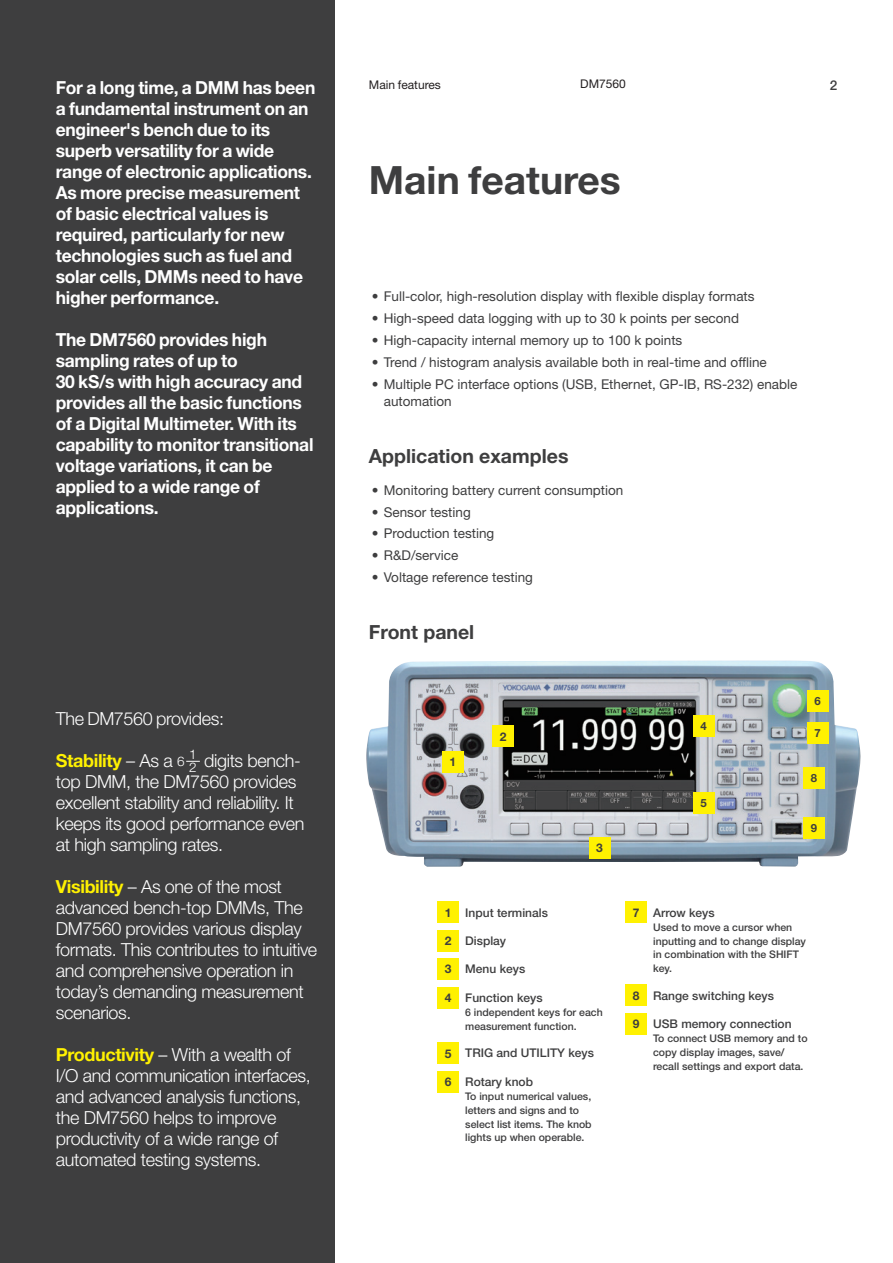
<style>
.page{position:relative;width:893px;height:1263px;background:#fff}
.page>*{position:absolute;margin:0;border:0;box-sizing:border-box;transform-origin:0 0}
.title_26pt___26pt{font:700 39px "Helvetica Neue LT Std";color:#3e3e3f}
.H_1_-_13pt___14pt{font:700 19.5px "Helvetica Neue LT Std";color:#3e3e3f}
.Value_proposition{font:700 18px/21px "Helvetica Neue LT Std";letter-spacing:-.015em;color:#fff}
.Value_proposition-2{font:300 18px/21px "Helvetica Neue LT Std";letter-spacing:-.02em;color:#fff}
.Value_proposition-3{font:700 18px "Helvetica Neue LT Std";letter-spacing:-.02em;color:#fff101}
.t1{font:13.5px/17.5px "Helvetica Neue LT Std";color:#3e3e3f}
.t2{font:500 13.5px "Helvetica Neue LT Std";color:#3e3e3f}
.t3{font:300 13.2px/12.8px "Helvetica Neue LT Std";color:#fff}
.interfaces-main{font:500 12px "Helvetica Neue LT Std";color:#3e3e3f}
.t4{font:12px "Helvetica Neue LT Std";color:#231f20}
.t5{font:700 12px "Helvetica Neue LT Std";color:#3e3e3f}
.t6{font:700 11.4px "Helvetica Neue LT Std";color:#3e3e3f}
.interfaces-main-2{font:500 10.5px/13.6px "Helvetica Neue LT Std";color:#3e3e3f}
.s1{font-weight:300;color:#fff}
.s2{font-weight:700;color:#fff101}
</style>
<div class="page">
<div style="left:0;top:0;width:335px;height:1263px;background:#3e3e3f"></div>
<img style="left:366px;top:660px;width:495px;height:207px">
<svg style="left:186px;top:761px;width:14px;height:1px"></svg>
<div style="left:438px;top:902px;width:21px;height:21px;background:#fff101"></div>
<div style="left:438px;top:930px;width:21px;height:21px;background:#fff101"></div>
<div style="left:438px;top:958px;width:21px;height:22px;background:#fff101"></div>
<div style="left:438px;top:987px;width:21px;height:21px;background:#fff101"></div>
<div style="left:438px;top:1042px;width:21px;height:22px;background:#fff101"></div>
<div style="left:438px;top:1071px;width:21px;height:21px;background:#fff101"></div>
<div style="left:625px;top:902px;width:22px;height:21px;background:#fff101"></div>
<div style="left:625px;top:985px;width:22px;height:21px;background:#fff101"></div>
<div style="left:625px;top:1013px;width:22px;height:21px;background:#fff101"></div>
<div style="left:693px;top:792px;width:21px;height:21px;background:#fff101"></div>
<div style="left:807px;top:690px;width:21px;height:22px;background:#fff101"></div>
<div style="left:803px;top:817px;width:21px;height:21px;background:#fff101"></div>
<div style="left:807px;top:722px;width:21px;height:21px;background:#fff101"></div>
<div style="left:803px;top:768px;width:21px;height:21px;background:#fff101"></div>
<div style="left:693px;top:715px;width:21px;height:21px;background:#fff101"></div>
<div style="left:589px;top:837px;width:21px;height:21px;background:#fff101"></div>
<div style="left:492px;top:726px;width:22px;height:21px;background:#fff101"></div>
<div style="left:442px;top:751px;width:21px;height:21px;background:#fff101"></div>
<p class="Value_proposition" style="left:56px;top:76px;width:261px">For a long time, a DMM has been a fundamental instrument on an engineer's bench due to its superb versatility for a wide range of electronic applications.</p>
<p class="Value_proposition" style="left:56px;top:181px;width:249px">As more precise measurement of basic electrical values is required, particularly for new technologies such as fuel and solar cells, DMMs need to have higher performance.</p>
<p class="Value_proposition" style="left:56px;top:328px;width:259px">The DM7560 provides high sampling rates of up to<br>30 kS/s with high accuracy and provides all the basic functions of a Digital Multimeter. With its capability to monitor transitional voltage variations, it can be applied to a wide range of applications.</p>
<p class="Value_proposition-2" style="left:56px;top:707px;width:170px">The DM7560 provides:</p>
<p class="Value_proposition-3" style="left:56px;top:749px;width:118px">Stability <span class="s1">– As a</span></p>
<p class="t3" style="left:189px;top:748px;width:9px">1<br>2</p>
<p class="Value_proposition-2" style="left:56px;top:749px;width:250px;text-indent:148px">digits bench&shy;top DMM, the DM7560 provides excellent stability and reliability. It keeps its good performance even at high sampling rates.</p>
<p class="Value_proposition-2" style="left:56px;top:875px;width:263px"><span class="s2">Visibility</span> – As one of the most advanced bench-top DMMs, The<br>DM7560 provides various display formats. This contributes to intuitive and comprehensive operation in today’s demanding measurement scenarios.</p>
<p class="Value_proposition-2" style="left:56px;top:1043px;width:256px"><span class="s2">Productivity</span> – With a wealth of<br>I/O and communication interfaces, and advanced analysis functions, the DM7560 helps to improve productivity of a wide range of automated testing systems.</p>
<p class="t3" style="left:177px;top:755px;width:9px">6</p>
<p class="t4" style="left:369px;top:78px;width:74px">Main features</p>
<p class="t4" style="left:580px;top:77px;width:47px">DM7560</p>
<p class="t2" style="left:830px;top:78px;width:9px">2</p>
<p class="title_26pt___26pt" style="left:369px;top:156px;width:254px">Main features</p>
<p class="t1" style="left:372px;top:287px;width:384px">• Full-color, high-resolution display with flexible display formats</p>
<p class="t1" style="left:372px;top:309px;width:369px">• High-speed data logging with up to 30 k points per second</p>
<p class="t1" style="left:372px;top:331px;width:312px">• High-capacity internal memory up to 100 k points</p>
<p class="t1" style="left:372px;top:353px;width:396px">• Trend / histogram analysis available both in real-time and offline</p>
<p class="t1" style="left:384px;top:375px;width:415px;text-indent:-12px">• Multiple PC interface options (USB, Ethernet, GP-IB, RS-232) enable automation</p>
<p class="H_1_-_13pt___14pt" style="left:369px;top:444px;width:201px">Application examples</p>
<p class="t1" style="left:372px;top:481px;width:253px">• Monitoring battery current consumption</p>
<p class="t1" style="left:372px;top:503px;width:100px">• Sensor testing</p>
<p class="t1" style="left:372px;top:525px;width:124px">• Production testing</p>
<p class="t1" style="left:372px;top:547px;width:88px">• R&amp;D/service</p>
<p class="t1" style="left:372px;top:569px;width:163px">• Voltage reference testing</p>
<p class="H_1_-_13pt___14pt" style="left:369px;top:620px;width:107px">Front panel</p>
<p class="t5" style="left:449px;top:754px;width:8px">1</p>
<p class="t5" style="left:500px;top:729px;width:8px">2</p>
<p class="t5" style="left:596px;top:840px;width:8px">3</p>
<p class="t6" style="left:701px;top:719px;width:8px">4</p>
<p class="t6" style="left:701px;top:796px;width:8px">5</p>
<p class="t6" style="left:815px;top:694px;width:8px">6</p>
<p class="t6" style="left:815px;top:725px;width:8px">7</p>
<p class="t6" style="left:811px;top:771px;width:8px">8</p>
<p class="t6" style="left:811px;top:821px;width:8px">9</p>
<p class="t5" style="left:445px;top:905px;width:8px">1</p>
<p class="interfaces-main" style="left:465px;top:905px;width:84px">Input terminals</p>
<p class="t5" style="left:445px;top:933px;width:8px">2</p>
<p class="interfaces-main" style="left:465px;top:934px;width:42px">Display</p>
<p class="t5" style="left:445px;top:962px;width:8px">3</p>
<p class="interfaces-main" style="left:465px;top:962px;width:62px">Menu keys</p>
<p class="t5" style="left:445px;top:990px;width:8px">4</p>
<p class="interfaces-main" style="left:465px;top:990px;width:79px">Function keys</p>
<p class="interfaces-main-2" style="left:465px;top:1005px;width:139px">6 independent keys for each measurement function.</p>
<p class="t5" style="left:445px;top:1046px;width:8px">5</p>
<p class="interfaces-main" style="left:465px;top:1046px;width:130px">TRIG and UTILITY keys</p>
<p class="t5" style="left:445px;top:1074px;width:8px">6</p>
<p class="interfaces-main" style="left:465px;top:1074px;width:69px">Rotary knob</p>
<p class="interfaces-main-2" style="left:465px;top:1089px;width:128px">To input numerical values, letters and signs and to select list items. The knob lights up when operable.</p>
<p class="t5" style="left:633px;top:905px;width:8px">7</p>
<p class="interfaces-main" style="left:653px;top:905px;width:63px">Arrow keys</p>
<p class="interfaces-main-2" style="left:653px;top:920px;width:154px">Used to move a cursor when inputting and to change display in combination with the SHIFT key.</p>
<p class="t5" style="left:633px;top:988px;width:8px">8</p>
<p class="interfaces-main" style="left:653px;top:988px;width:122px">Range switching keys</p>
<p class="t5" style="left:633px;top:1016px;width:8px">9</p>
<p class="interfaces-main" style="left:653px;top:1016px;width:140px">USB memory connection</p>
<p class="interfaces-main-2" style="left:653px;top:1032px;width:156px">To connect USB memory and to copy display images, save/ recall settings and export data.</p>
</div>
